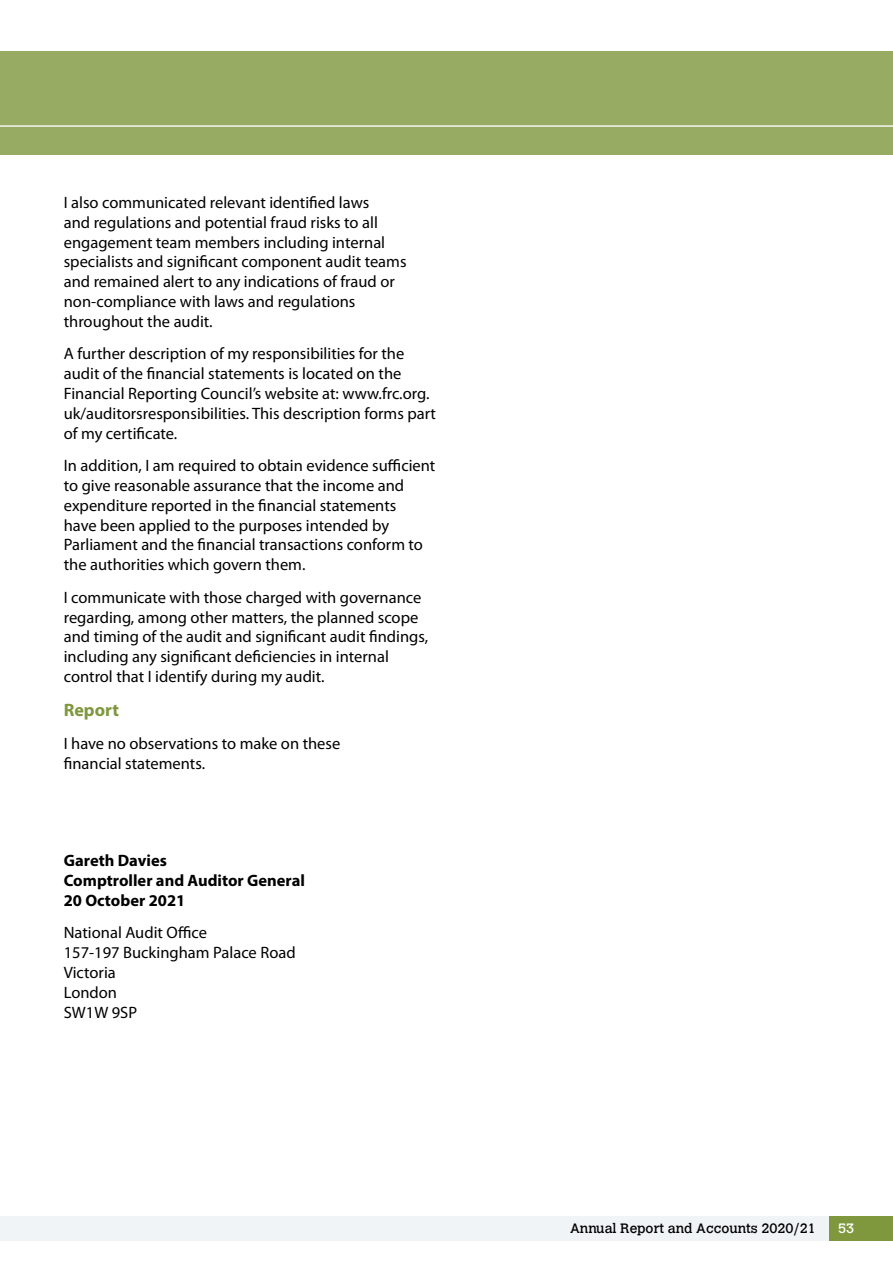
<style>
.page{position:relative;width:893px;height:1263px;background:#fff}
.page>*{position:absolute;margin:0;border:0;box-sizing:border-box;transform-origin:0 0}
.Subheading_2{font:700 18px "Myriad Pro";color:#7f973d}
.body_copy{font:16.5px/19.8px "Myriad Pro";color:#000}
.body_copy-2{font:700 16.5px/19.8px "Myriad Pro";color:#000}
.t1{font:13.5px "Calvert";color:#000}
.t2{font:13.5px "Calvert";color:#fff}
</style>
<div class="page">
<div style="left:0;top:51px;width:893px;height:103px;background:#98ab63"></div>
<hr style="left:0;top:125px;width:893px;height:2px;background:#fff">
<div style="left:0;top:1216px;width:893px;height:25px;background:#f1f4f6"></div>
<div style="left:829px;top:1216px;width:64px;height:25px;background:#7f973d"></div>
<p class="body_copy" style="left:64px;top:192px;width:344px">I also communicated relevant identified laws<br>and regulations and potential fraud risks to all engagement team members including internal specialists and significant component audit teams and remained alert to any indications of fraud or non-compliance with laws and regulations throughout the audit.</p>
<p class="body_copy" style="left:64px;top:344px;width:374px">A further description of my responsibilities for the audit of the financial statements is located on the Financial Reporting Council’s website at: www.frc.org. uk/auditorsresponsibilities. This description forms part of my certificate.</p>
<p class="body_copy" style="left:64px;top:455px;width:373px">In addition, I am required to obtain evidence sufficient to give reasonable assurance that the income and expenditure reported in the financial statements<br>have been applied to the purposes intended by Parliament and the financial transactions conform to the authorities which govern them.</p>
<p class="body_copy" style="left:64px;top:587px;width:366px">I communicate with those charged with governance regarding, among other matters, the planned scope and timing of the audit and significant audit findings, including any significant deficiencies in internal control that I identify during my audit.</p>
<p class="Subheading_2" style="left:64px;top:698px;width:57px">Report</p>
<p class="body_copy" style="left:64px;top:733px;width:278px">I have no observations to make on these financial statements.</p>
<p class="body_copy-2" style="left:64px;top:850px;width:243px">Gareth Davies<br>Comptroller and Auditor General<br>20 October 2021</p>
<p class="body_copy" style="left:64px;top:923px;width:233px">National Audit Office<br>157-197 Buckingham Palace Road<br>Victoria<br>London<br>SW1W 9SP</p>
<p class="t1" style="left:570px;top:1221px;width:247px">Annual Report and Accounts 2020/21</p>
<p class="t2" style="left:838px;top:1220px;width:18px">53</p>
</div>
